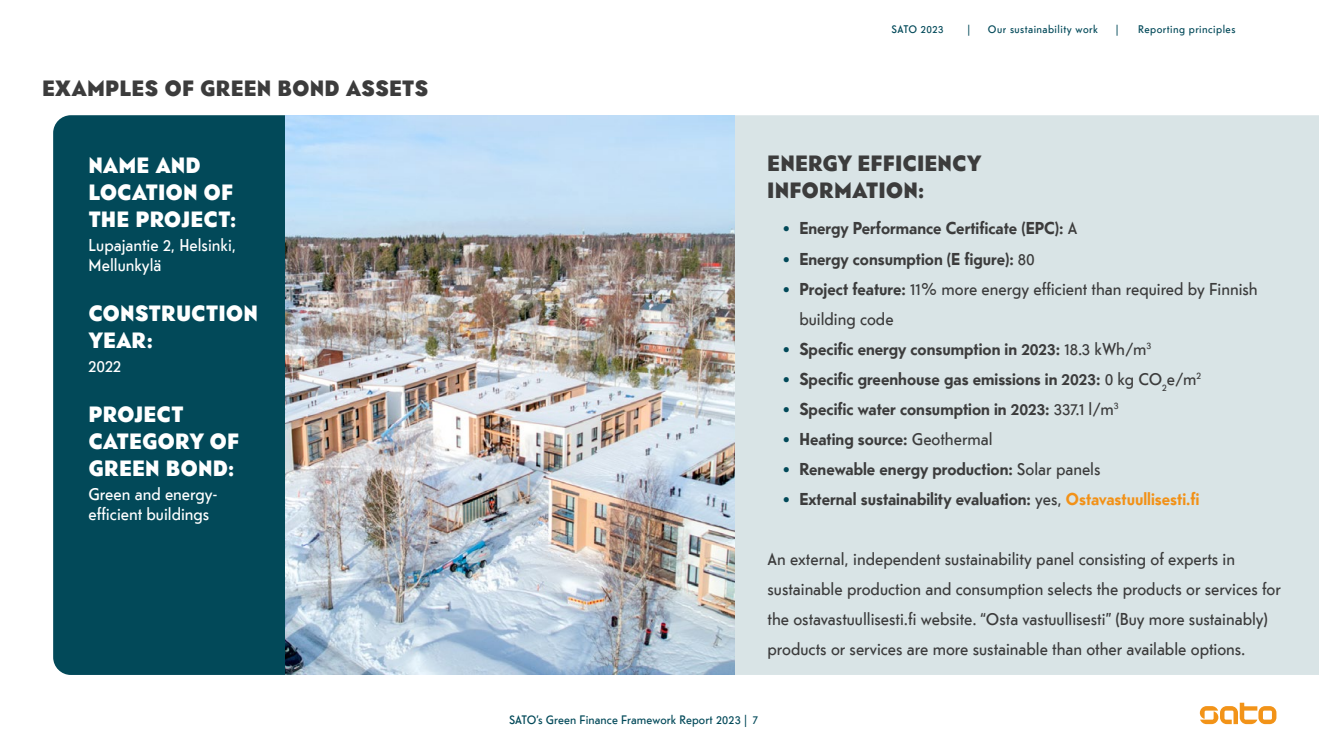
<style>
.page{position:relative;width:1319px;height:745px;background:#fff}
.page>*{position:absolute;margin:0;border:0;box-sizing:border-box;transform-origin:0 0}
.t1{font:900 22.5px/27px "Telefon Web";letter-spacing:.03em;color:#fff}
.t2{font:900 22.5px/27px "Telefon Web";letter-spacing:.03em;color:#3c3c3c}
.t3{font:17.5px/30px "Telefon Web";color:#3c3c3c}
.t4{font:700 17.5px "Telefon Web";color:#3c3c3c}
.t5{font:17.5px/20px "Telefon Web";color:#fff}
.t6{font:12.5px "Telefon Web";letter-spacing:.01em;color:#024959}
.t7{font:11.25px "Telefon Web";letter-spacing:.04em;color:#024959}
.s1{font-weight:400;color:#024959}
.s2{font-weight:400}
.s3{color:#024959}
.s4{font-weight:700}
.s5{color:#f29117}
</style>
<div class="page">
<svg style="left:1199px;top:702px;width:77px;height:21px"></svg>
<div style="left:734px;top:115px;width:584px;height:559px;background:#d9e4e6"></div>
<div style="left:53px;top:115px;width:232px;height:559px;background:#024959"></div>
<img style="left:285px;top:115px;width:449px;height:559px">
<p class="t2" style="left:43px;top:74px;width:387px">EXAMPLES OF GREEN BOND ASSETS</p>
<p class="t1" style="left:89px;top:151px;width:149px">NAME AND<br>LOCATION OF<br>THE PROJECT:</p>
<p class="t5" style="left:89px;top:234px;width:149px">Lupajantie 2, Helsinki,<br>Mellunkylä</p>
<p class="t1" style="left:89px;top:299px;width:170px">CONSTRUCTION<br>YEAR:</p>
<p class="t5" style="left:89px;top:355px;width:34px">2022</p>
<p class="t1" style="left:89px;top:400px;width:152px">PROJECT<br>CATEGORY OF<br>GREEN BOND:</p>
<p class="t5" style="left:89px;top:483px;width:130px">Green and energy&shy;efficient buildings</p>
<p class="t7" style="left:891px;top:22px;width:53px">SATO 2023</p>
<p class="t7" style="left:967px;top:22px;width:4px">|</p>
<p class="t7" style="left:987px;top:22px;width:111px">Our sustainability work</p>
<p class="t7" style="left:1115px;top:22px;width:4px">|</p>
<p class="t7" style="left:1137px;top:22px;width:99px">Reporting principles</p>
<p class="t2" style="left:767px;top:149px;width:215px">ENERGY EFFICIENCY<br>INFORMATION:</p>
<p class="t4" style="left:781px;top:217px;width:297px"><span class="s1">•</span> Energy Performance Certificate (EPC): <span class="s2">A</span></p>
<p class="t4" style="left:781px;top:247px;width:255px"><span class="s1">•</span> Energy consumption (E figure): <span class="s2">80</span></p>
<p class="t3" style="left:799px;top:273px;width:460px;text-indent:-18px"><span class="s3">•</span> <span class="s4">Project feature:</span> 11% more energy efficient than required by Finnish building code</p>
<p class="t4" style="left:781px;top:337px;width:371px"><span class="s1">•</span> Specific energy consumption in 2023: <span class="s2">18.3 kWh/m</span><sup>3</sup></p>
<p class="t4" style="left:781px;top:367px;width:421px"><span class="s1">•</span> Specific greenhouse gas emissions in 2023: <span class="s2">0 kg CO</span><sub>2</sub><span class="s2">e/m</span><sup>2</sup></p>
<p class="t4" style="left:781px;top:397px;width:338px"><span class="s1">•</span> Specific water consumption in 2023: <span class="s2">337.1 l/m</span><sup>3</sup></p>
<p class="t4" style="left:781px;top:427px;width:212px"><span class="s1">•</span> Heating source: <span class="s2">Geothermal</span></p>
<p class="t4" style="left:781px;top:457px;width:320px"><span class="s1">•</span> Renewable energy production: <span class="s2">Solar panels</span></p>
<p class="t4" style="left:781px;top:487px;width:419px"><span class="s1">•</span> External sustainability evaluation: <span class="s2">yes,</span> <span class="s5">Ostavastuullisesti.fi</span></p>
<p class="t3" style="left:767px;top:543px;width:515px">An external, independent sustainability panel consisting of experts in sustainable production and consumption selects the products or services for the ostavastuullisesti.fi website. “Osta vastuullisesti” (Buy more sustainably) products or services are more sustainable than other available options.</p>
<p class="t6" style="left:509px;top:711px;width:250px">SATO’s Green Finance Framework Report 2023 | 7</p>
</div>
